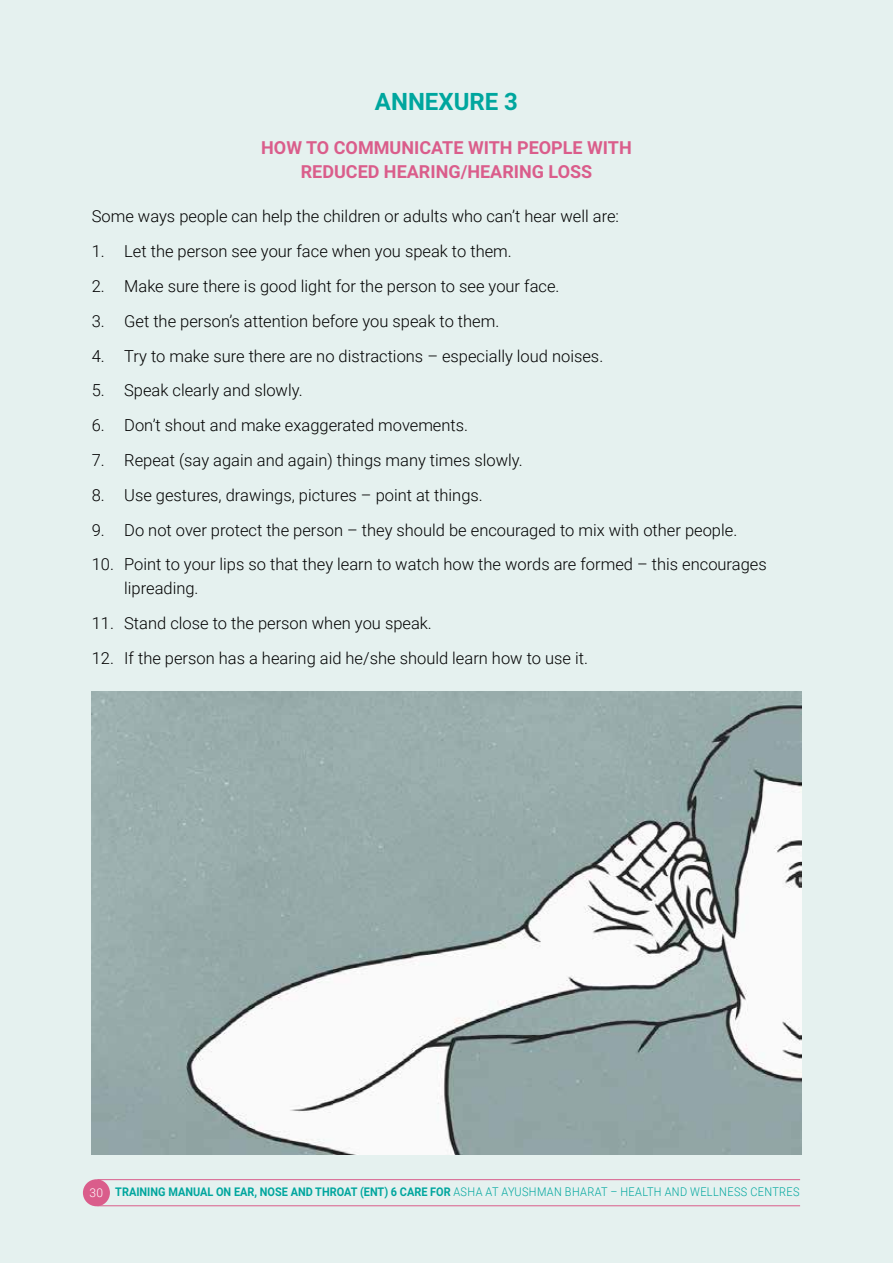
<style>
.page{position:relative;width:893px;height:1263px;background:#e5f1ef}
.page>*{position:absolute;margin:0;border:0;box-sizing:border-box;transform-origin:0 0}
.t1{font:700 24px "Roboto";color:#00a69e}
.t2{font:700 18px/24px "Roboto";color:#da5d8b;text-align:center}
.t3{font:300 16.5px/24px "Roboto";color:#000}
.t4{font:700 12px "Roboto";color:#00a69e;scale:.91 1}
.s1{font-weight:300;color:#fff}
.s2{font-weight:300}
</style>
<div class="page">
<div style="left:83px;top:1179px;width:27px;height:27px;background:#da5d8b;border-radius:50%"></div>
<hr style="left:97px;top:1179px;width:703px;height:1px;background:#da5d8b">
<hr style="left:97px;top:1205px;width:703px;height:1px;background:#da5d8b">
<img style="left:92px;top:691px;width:710px;height:464px">
<h1 class="t1" style="left:375px;top:84px;width:145px">ANNEXURE 3</h1>
<p class="t2" style="left:261px;top:135px;width:372px">HOW TO COMMUNICATE WITH PEOPLE WITH<br>REDUCED HEARING/HEARING LOSS</p>
<p class="t3" style="left:92px;top:204px;width:529px">Some ways people can help the children or adults who can’t hear well are:</p>
<p class="t3" style="left:92px;top:239px;width:421px">1. Let the person see your face when you speak to them.</p>
<p class="t3" style="left:92px;top:273px;width:469px">2. Make sure there is good light for the person to see your face.</p>
<p class="t3" style="left:92px;top:308px;width:409px">3. Get the person’s attention before you speak to them.</p>
<p class="t3" style="left:92px;top:343px;width:513px">4. Try to make sure there are no distractions – especially loud noises.</p>
<p class="t3" style="left:92px;top:378px;width:212px">5. Speak clearly and slowly.</p>
<p class="t3" style="left:92px;top:413px;width:378px">6. Don’t shout and make exaggerated movements.</p>
<p class="t3" style="left:92px;top:447px;width:432px">7. Repeat (say again and again) things many times slowly.</p>
<p class="t3" style="left:92px;top:482px;width:392px">8. Use gestures, drawings, pictures – point at things.</p>
<p class="t3" style="left:92px;top:517px;width:647px">9. Do not over protect the person – they should be encouraged to mix with other people.</p>
<p class="t3" style="left:124px;top:552px;width:644px;text-indent:-32px">10. Point to your lips so that they learn to watch how the words are formed – this encourages lipreading.</p>
<p class="t3" style="left:92px;top:611px;width:342px">11. Stand close to the person when you speak.</p>
<p class="t3" style="left:92px;top:645px;width:498px">12. If the person has a hearing aid he/she should learn how to use it.</p>
<p class="t4" style="left:90px;top:1183px;width:782px"><span class="s1">30</span> TRAINING MANUAL ON EAR, NOSE AND THROAT (ENT) 6 CARE FOR <span class="s2">ASHA AT AYUSHMAN BHARAT – HEALTH AND WELLNESS CENTRES</span></p>
</div>
